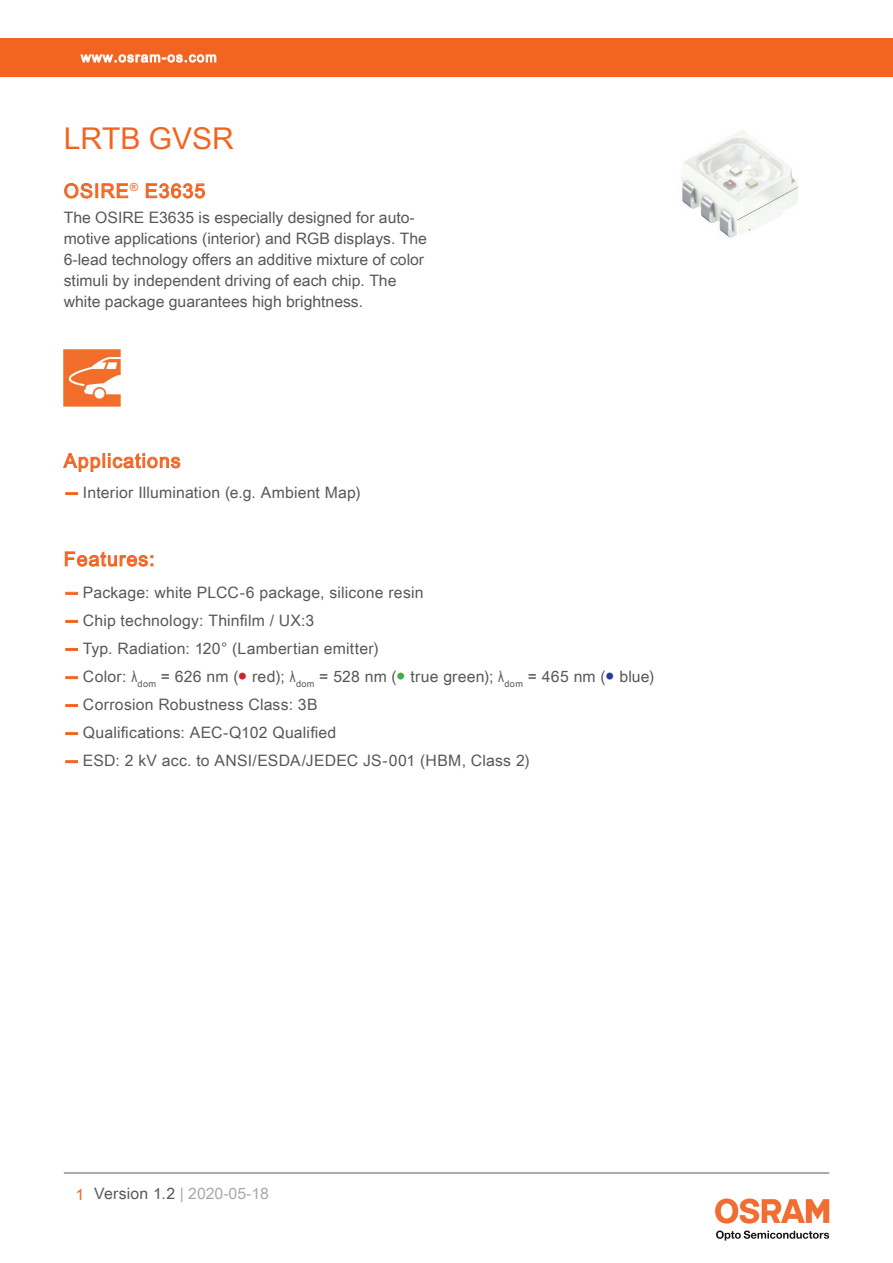
<style>
.page{position:relative;width:893px;height:1263px;background:#fff}
.page>*{position:absolute;margin:0;border:0;box-sizing:border-box;transform-origin:0 0}
.t1{font:30px "Arial Unicode MS";color:#f36421}
.t2{font:19.5px "Arial Unicode MS";letter-spacing:.055em;color:#f36421}
.t3{font:15.75px/21px "Arial Unicode MS";letter-spacing:.005em;color:#57585a}
.t4{font:15.75px "Arial Unicode MS";color:#a8a9ad}
.t5{font:13.5px "Arial Unicode MS";letter-spacing:.085em;color:#fff}
.s1{font-family:"Helvetica Neue LT Pro";font-weight:700;color:#f36421}
.s2{font-family:"Arial"}
.s3{color:#d1232a}
.s4{color:#40ae49}
.s5{color:#253f8e}
.s6{color:#f36421}
.s7{color:#57585a}
</style>
<div class="page">
<hr style="left:64px;top:1173px;width:765px;height:1px;background:#57585a">
<svg style="left:716px;top:1230px;width:113px;height:10px"></svg>
<svg style="left:715px;top:1198px;width:114px;height:25px"></svg>
<div style="left:0;top:38px;width:893px;height:39px;background:#f36421"></div>
<svg style="left:80px;top:54px;width:137px;height:9px"></svg>
<svg style="left:63px;top:453px;width:118px;height:19px"></svg>
<img style="left:681px;top:130px;width:118px;height:108px">
<svg style="left:64px;top:183px;width:29px;height:16px"></svg>
<div style="left:95px;top:183px;width:3px;height:15px;border:1px solid #f36421"></div>
<svg style="left:101px;top:183px;width:27px;height:15px"></svg>
<svg style="left:145px;top:183px;width:60px;height:16px"></svg>
<img style="left:64px;top:350px;width:57px;height:57px">
<svg style="left:66px;top:493px;width:11px;height:2px"></svg>
<svg style="left:65px;top:551px;width:88px;height:16px"></svg>
<svg style="left:66px;top:592px;width:11px;height:2px"></svg>
<svg style="left:66px;top:620px;width:11px;height:2px"></svg>
<svg style="left:66px;top:648px;width:11px;height:2px"></svg>
<svg style="left:66px;top:677px;width:11px;height:2px"></svg>
<svg style="left:66px;top:761px;width:11px;height:2px"></svg>
<p class="t5" style="left:81px;top:47px;width:137px">www.osram-os.com</p>
<h1 class="t1" style="left:64px;top:117px;width:172px">LRTB GVSR</h1>
<p class="t2" style="left:64px;top:177px;width:143px">OSIRE<sup>®</sup> E3635</p>
<p class="t3" style="left:64px;top:207px;width:365px">The OSIRE E3635 is especially designed for auto&shy;motive applications (interior) and RGB displays. The 6-lead technology offers an additive mixture of color stimuli by independent driving of each chip. The white package guarantees high brightness.</p>
<p class="t2" style="left:64px;top:446px;width:118px">Applications</p>
<p class="t3" style="left:64px;top:481px;width:298px"><span class="s1">—</span> Interior Illumination (e.g. Ambient Map)</p>
<p class="t2" style="left:64px;top:545px;width:92px">Features:</p>
<p class="t3" style="left:64px;top:581px;width:361px"><span class="s1">—</span> Package: white PLCC-6 package, silicone resin</p>
<p class="t3" style="left:64px;top:609px;width:252px"><span class="s1">—</span> Chip technology: Thinfilm / UX:3</p>
<p class="t3" style="left:64px;top:637px;width:317px"><span class="s1">—</span> Typ. Radiation: 120° (Lambertian emitter)</p>
<p class="t3" style="left:64px;top:666px;width:592px"><span class="s1">—</span> Color: <span class="s2">λ</span><sub>dom</sub> = 626 nm (<span class="s3">●</span> red); <span class="s2">λ</span><sub>dom</sub> = 528 nm (<span class="s4">●</span> true green); <span class="s2">λ</span><sub>dom</sub> = 465 nm (<span class="s5">●</span> blue)</p>
<p class="t3" style="left:64px;top:693px;width:255px"><span class="s1">—</span> Corrosion Robustness Class: 3B</p>
<p class="t3" style="left:64px;top:721px;width:274px"><span class="s1">—</span> Qualifications: AEC-Q102 Qualified</p>
<p class="t3" style="left:64px;top:749px;width:468px"><span class="s1">—</span> ESD: 2 kV acc. to ANSI/ESDA/JEDEC JS-001 (HBM, Class 2)</p>
<p class="t4" style="left:76px;top:1182px;width:195px"><span class="s6">1</span> <span class="s7">Version 1.2</span> | 2020-05-18</p>
</div>
